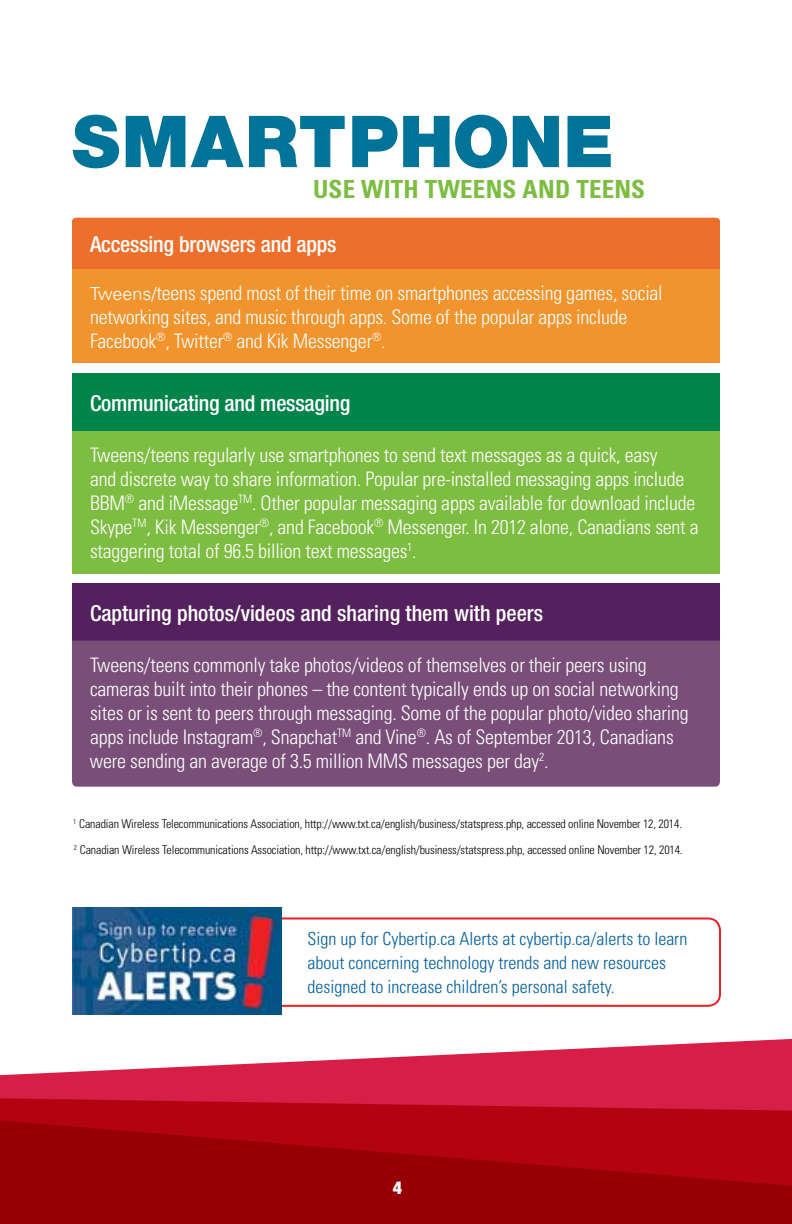
<style>
.page{position:relative;width:792px;height:1224px;background:#fff}
.page>*{position:absolute;margin:0;border:0;box-sizing:border-box;transform-origin:0 0}
.t1{font:900 71.8px "Helvetica Neue";letter-spacing:.005em;color:#007398}
.t2{font:700 condensed 25px "Univers";letter-spacing:.01em;color:#7dbd42}
.t3{font:500 condensed 22px "Helvetica Neue";letter-spacing:-.01em;color:#fff}
.t4{font:300 condensed 20px/24px "Univers";letter-spacing:-.01em;color:#fff}
.t5{font:300 condensed 18px/24px "Univers";color:#005e9d}
.t6{font:900 condensed 18px "Helvetica Neue";color:#fff}
.t7{font:300 condensed 12px/26px "Univers";letter-spacing:-.01em;color:#000}
.s1{font-stretch:normal;font-size:18px}
</style>
<div class="page">
<div style="left:72px;top:373px;width:648px;height:59px;background:#00844a"></div>
<div style="left:72px;top:431px;width:648px;height:143px;background:#7dbd42"></div>
<div style="left:72px;top:583px;width:648px;height:59px;background:#54205e"></div>
<div style="left:72px;top:266px;width:648px;height:97px;background:#f2942d"></div>
<div style="left:72px;top:641px;width:648px;height:146px;background:#794f79"></div>
<div style="left:72px;top:218px;width:648px;height:51px;background:#ee6f2c"></div>
<svg style="left:0;top:1039px;width:792px;height:59px;fill:#d61e46"></svg>
<svg style="left:0;top:1098px;width:792px;height:21px;fill:#b30313"></svg>
<svg style="left:0;top:1119px;width:792px;height:105px;fill:#960005"></svg>
<div style="left:257px;top:918px;width:464px;height:89px;border:2px solid #ed2024;border-radius:12px"></div>
<img style="left:72px;top:907px;width:210px;height:108px">
<h1 class="t1" style="left:72px;top:99px;width:543px">SMARTPHONE</h1>
<p class="t2" style="left:313px;top:174px;width:278px">USE WITH TWEENS AN D TEENS</p>
<p class="t3" style="left:90px;top:231px;width:248px">Accessing browsers and apps</p>
<p class="t4" style="left:90px;top:281px;width:574px"><span class="s1">Tweens/</span>teens spend most of their time on smartphones accessing games, social networking sites, and music through apps. Some of the popular apps include<br>Facebook<sup>®</sup>, Twitter<sup>®</sup> and Kik Messenger<sup>®</sup>.</p>
<p class="t3" style="left:90px;top:390px;width:262px">Communicating and messaging</p>
<p class="t4" style="left:90px;top:443px;width:610px">Tweens/teens regularly use smartphones to send text messages as a quick, easy<br>and discrete way to share information. Popular pre-installed messaging apps include BBM<sup>®</sup> and iMessage<sup>TM</sup>. Other popular messaging apps available for download include Skype<sup>TM</sup>, Kik Messenger<sup>®</sup>, and Facebook<sup>®</sup> Messenger. In 2012 alone, Canadians sent a staggering total of 96.5 billion text messages<sup>1</sup>.</p>
<p class="t3" style="left:90px;top:600px;width:455px">Capturing photos/videos and sharing them with peers</p>
<p class="t4" style="left:90px;top:653px;width:600px">Tweens/teens commonly take photos/videos of themselves or their peers using cameras built into their phones – the content typically ends up on social networking sites or is sent to peers through messaging. Some of the popular photo/video sharing apps include Instagram<sup>®</sup>, Snapchat<sup>TM</sup> and Vine<sup>®</sup>. As of September 2013, Canadians were sending an average of 3.5 million MMS messages per day<sup>2</sup>.</p>
<p class="t7" style="left:73px;top:811px;width:611px"><sup>1</sup> Canadian Wireless Telecommunications Association, http://www.txt.ca/english/business/statspress.php, accessed online November 12, 2014.<br><sup>2</sup> Canadian Wireless Telecommunications Association, http://www.txt.ca/english/business/statspress.php, accessed online November 12, 2014.</p>
<p class="t5" style="left:307px;top:927px;width:381px">Sign up for Cybertip.ca Alerts at cybertip.ca/alerts to learn about concerning technology trends and new resources designed to increase children’s personal safety.</p>
<p class="t6" style="left:393px;top:1173px;width:11px">4</p>
</div>
